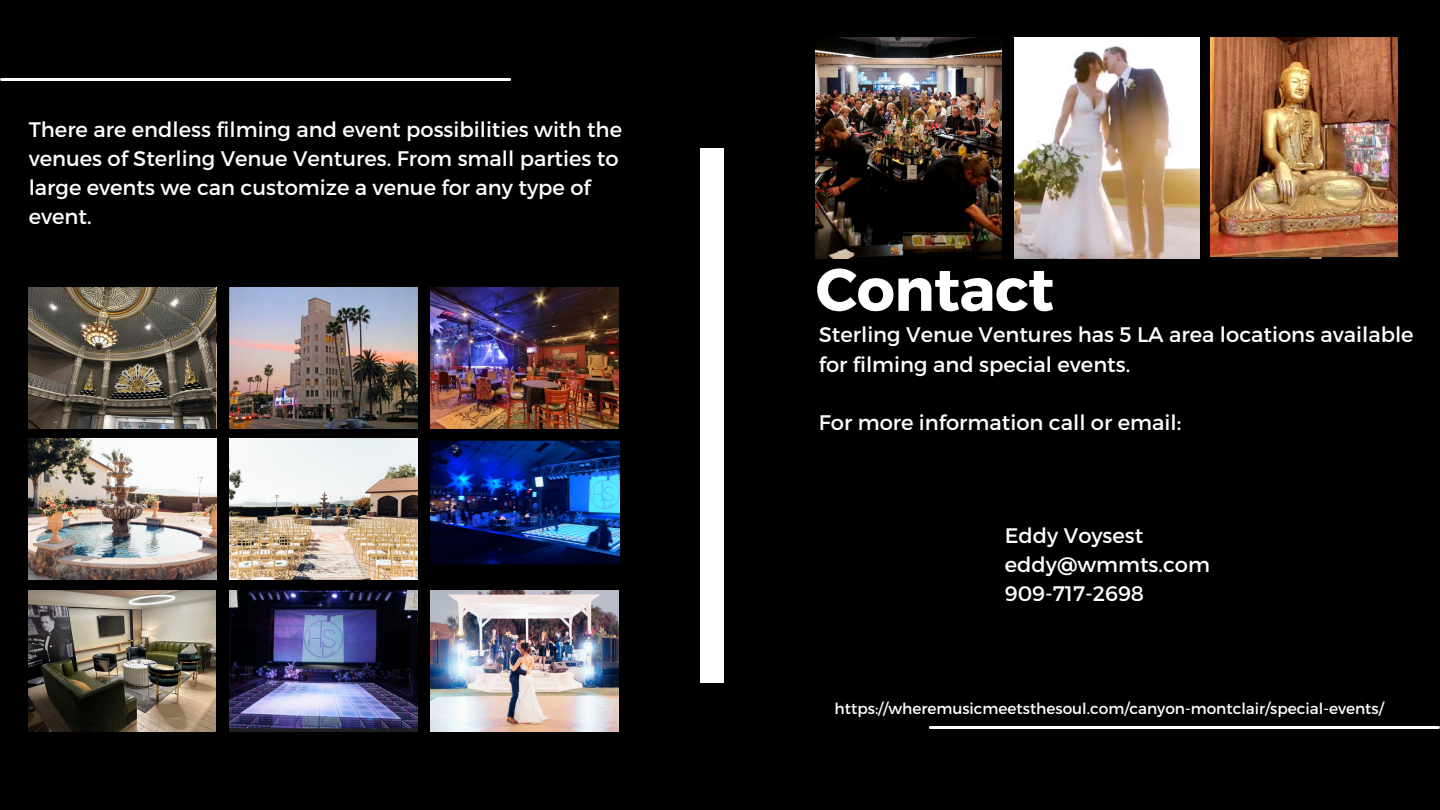
<style>
.page{position:relative;width:1440px;height:810px;background:#000}
.page>*{position:absolute;margin:0;border:0;box-sizing:border-box;transform-origin:0 0}
.t1{font:700 60px "Montserrat";letter-spacing:-.01em;color:#fff}
.t2{font:21px/29.2px "Montserrat";color:#fff}
.t3{font:15.3px "Montserrat";color:#fff}
</style>
<div class="page">
<hr style="left:2px;top:78px;width:508px;height:3px;background:#fff">
<hr style="left:930px;top:726px;width:509px;height:3px;background:#fff">
<img style="left:230px;top:288px;width:187px;height:141px">
<img style="left:431px;top:288px;width:187px;height:141px">
<img style="left:29px;top:439px;width:187px;height:141px">
<img style="left:230px;top:439px;width:187px;height:141px">
<img style="left:28px;top:288px;width:188px;height:141px">
<img style="left:28px;top:590px;width:188px;height:141px">
<img style="left:431px;top:590px;width:187px;height:141px">
<img style="left:1014px;top:37px;width:185px;height:221px">
<img style="left:816px;top:37px;width:185px;height:221px">
<div style="left:700px;top:148px;width:23px;height:535px;background:#fff"></div>
<img style="left:1210px;top:37px;width:188px;height:219px">
<img style="left:230px;top:590px;width:187px;height:141px">
<img style="left:431px;top:440px;width:188px;height:125px">
<p class="t2" style="left:29px;top:115px;width:595px">There are endless filming and event possibilities with the venues of Sterling Venue Ventures. From small parties to large events we can customize a venue for any type of event.</p>
<h1 class="t1" style="left:816px;top:252px;width:240px">Contact</h1>
<p class="t2" style="left:819px;top:320px;width:596px">Sterling Venue Ventures has 5 LA area locations available for filming and special events.</p>
<p class="t2" style="left:819px;top:408px;width:364px">For more information call or email:</p>
<p class="t2" style="left:1005px;top:521px;width:207px">Eddy Voysest eddy@wmmts.com<br>909-717-2698</p>
<p class="t3" style="left:835px;top:700px;width:551px">https://wheremusicmeetsthesoul.com/canyon-montclair/special-events/</p>
</div>
